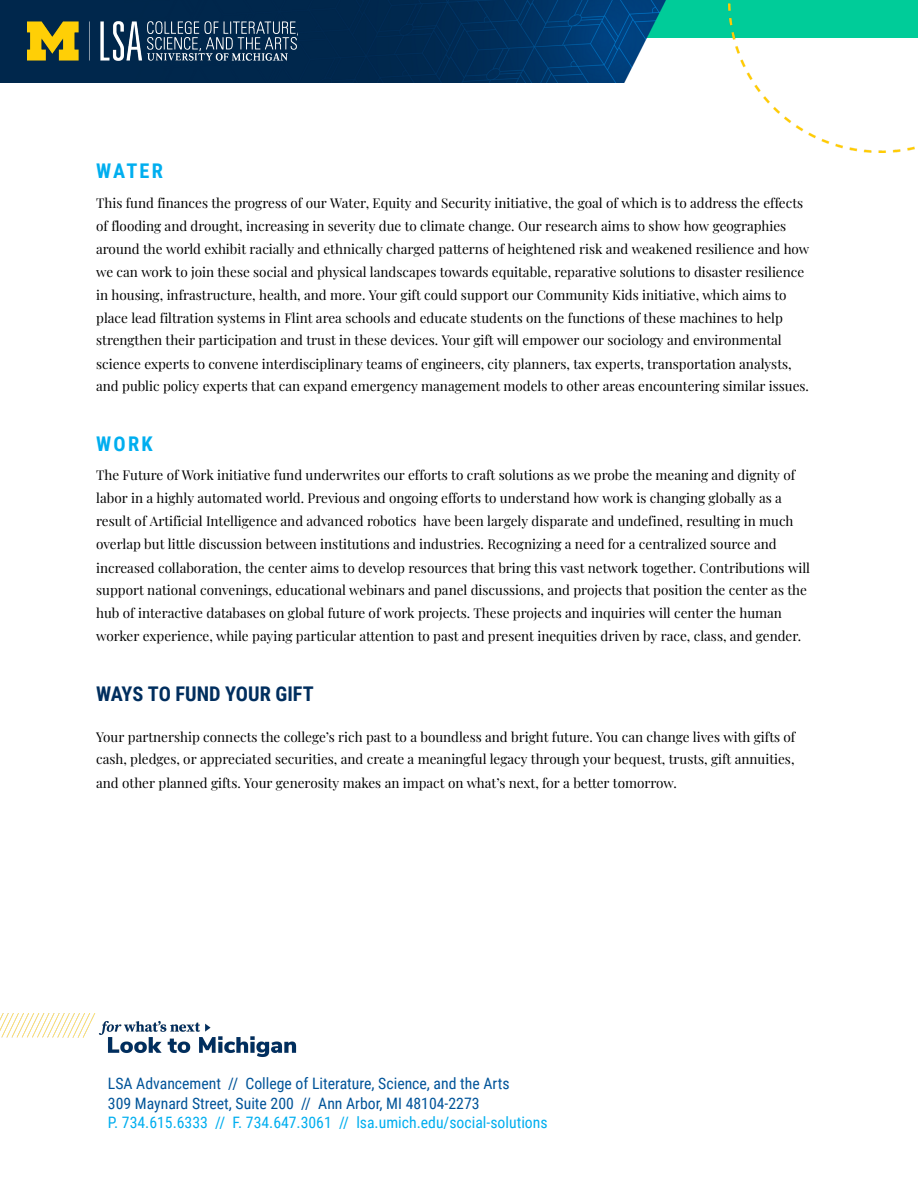
<style>
.page{position:relative;width:918px;height:1188px;background:#fff}
.page>*{position:absolute;margin:0;border:0;box-sizing:border-box;transform-origin:0 0}
.t1{font:700 20.25px "Roboto Condensed";color:#002e5e}
.t2{font:700 20.25px "Roboto Condensed";letter-spacing:.11em;color:#00aeef}
.t3{font:15.75px "Roboto Condensed";color:#005499}
.t4{font:15.75px "Roboto Condensed";color:#00aeef}
.t5{font:13.5px/23px "Playfair Display";color:#000}
</style>
<div class="page">
<div style="left:0;top:0;width:918px;height:38px;background:#0c9"></div>
<img style="left:0;top:0;width:666px;height:83px">
<img style="left:27px;top:22px;width:270px;height:38px">
<img style="left:728px;top:3px;width:187px;height:149px">
<img style="left:94px;top:1013px;width:203px;height:44px">
<img style="left:0;top:1014px;width:96px;height:23px">
<p class="t2" style="left:96px;top:160px;width:68px">WATER</p>
<p class="t5" style="left:96px;top:191px;width:715px">This fund finances the progress of our Water, Equity and Security initiative, the goal of which is to address the effects of flooding and drought, increasing in severity due to climate change. Our research aims to show how geographies around the world exhibit racially and ethnically charged patterns of heightened risk and weakened resilience and how we can work to join these social and physical landscapes towards equitable, reparative solutions to disaster resilience in housing, infrastructure, health, and more. Your gift could support our Community Kids initiative, which aims to place lead filtration systems in Flint area schools and educate students on the functions of these machines to help strengthen their participation and trust in these devices. Your gift will empower our sociology and environmental science experts to convene interdisciplinary teams of engineers, city planners, tax experts, transportation analysts, and public policy experts that can expand emergency management models to other areas encountering similar issues.</p>
<p class="t2" style="left:96px;top:432px;width:58px">WORK</p>
<p class="t5" style="left:96px;top:463px;width:715px">The Future of Work initiative fund underwrites our efforts to craft solutions as we probe the meaning and dignity of labor in a highly automated world. Previous and ongoing efforts to understand how work is changing globally as a result of Artificial Intelligence and advanced robotics have been largely disparate and undefined, resulting in much overlap but little discussion between institutions and industries. Recognizing a need for a centralized source and increased collaboration, the center aims to develop resources that bring this vast network together. Contributions will support national convenings, educational webinars and panel discussions, and projects that position the center as the hub of interactive databases on global future of work projects. These projects and inquiries will center the human worker experience, while paying particular attention to past and present inequities driven by race, class, and gender.</p>
<p class="t1" style="left:96px;top:683px;width:219px">WAYS TO FUND YOUR GIFT</p>
<p class="t5" style="left:96px;top:724px;width:701px;text-align:justify">Your partnership connects the college’s rich past to a boundless and bright future. You can change lives with gifts of cash, pledges, or appreciated securities, and create a meaningful legacy through your bequest, trusts, gift annuities, and other planned gifts. Your generosity makes an impact on what’s next, for a better tomorrow.</p>
<p class="t3" style="left:108px;top:1074px;width:403px">LSA Advancement // College of Literature, Science, and the Arts</p>
<p class="t3" style="left:108px;top:1094px;width:373px">309 Maynard Street, Suite 200 // Ann Arbor, MI 48104-2273</p>
<p class="t4" style="left:108px;top:1113px;width:441px">P. 734.615.6333 // F. 734.647.3061 // lsa.umich.edu/social-solutions</p>
</div>
